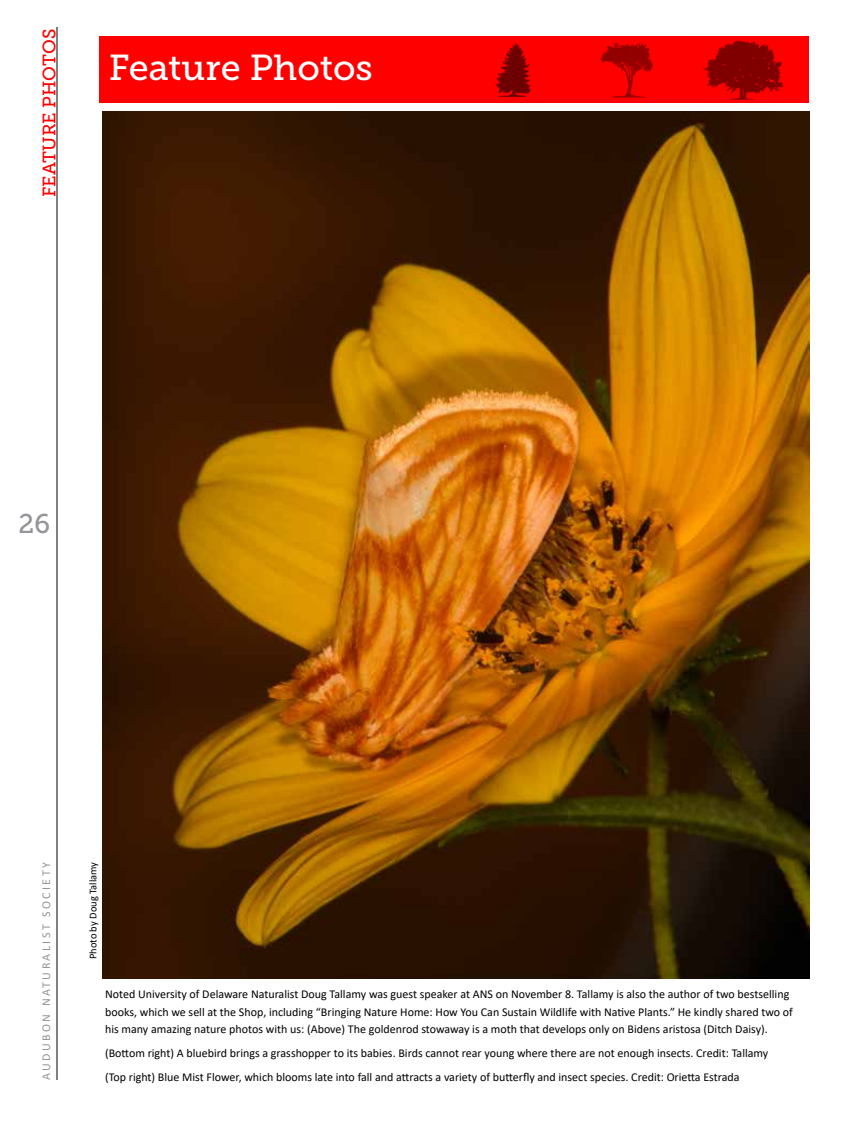
<style>
.page{position:relative;width:864px;height:1134px;background:#fff}
.page>*{position:absolute;margin:0;border:0;box-sizing:border-box;transform-origin:0 0}
.t1{font:36px "Museo Slab 500";color:#fff}
.t2{font:27px "Museo Slab 500";color:#939598}
.t3{font:18px "Museo Slab 500";letter-spacing:.005em;color:#f00}
.t4{font:12px/17.2px "Calibri";color:#000}
.t5{font:12px "Calibri";letter-spacing:.2em;color:#939598}
.t6{font:10.5px "Calibri";color:#000}
</style>
<div class="page">
<hr style="left:57px;top:27px;width:1px;height:1053px;background:#000">
<div style="left:100px;top:36px;width:709px;height:66px;background:#f00"></div>
<img style="left:492px;top:43px;width:45px;height:60px">
<img style="left:593px;top:42px;width:64px;height:61px">
<img style="left:698px;top:40px;width:87px;height:63px">
<img style="left:103px;top:112px;width:706px;height:867px">
<h3 class="t3" style="left:39px;top:197px;width:170px;rotate:-90deg">FEATURE PHOTOS</h3>
<h1 class="t1" style="left:109px;top:47px;width:266px">Feature Photos</h1>
<h2 class="t2" style="left:19px;top:509px;width:33px">26</h2>
<p class="t5" style="left:38px;top:1080px;width:219px;rotate:-90deg">AUDUBON NATURALIST SOCIETY</p>
<p class="t6" style="left:86px;top:959px;width:99px;rotate:-90deg">Photo by Doug Tallamy</p>
<p class="t4" style="left:105px;top:985px;width:689px">Noted University of Delaware Naturalist Doug Tallamy was guest speaker at ANS on November 8. Tallamy is also the author of two bestselling books, which we sell at the Shop, including “Bringing Nature Home: How You Can Sustain Wildlife with Native Plants.” He kindly shared two of his many amazing nature photos with us: (Above) The goldenrod stowaway is a moth that develops only on Bidens aristosa (Ditch Daisy).</p>
<p class="t4" style="left:105px;top:1041px;width:665px;line-height:24px">(Bottom right) A bluebird brings a grasshopper to its babies. Birds cannot rear young where there are not enough insects. Credit: Tallamy (Top right) Blue Mist Flower, which blooms late into fall and attracts a variety of butterfly and insect species. Credit: Orietta Estrada</p>
</div>
